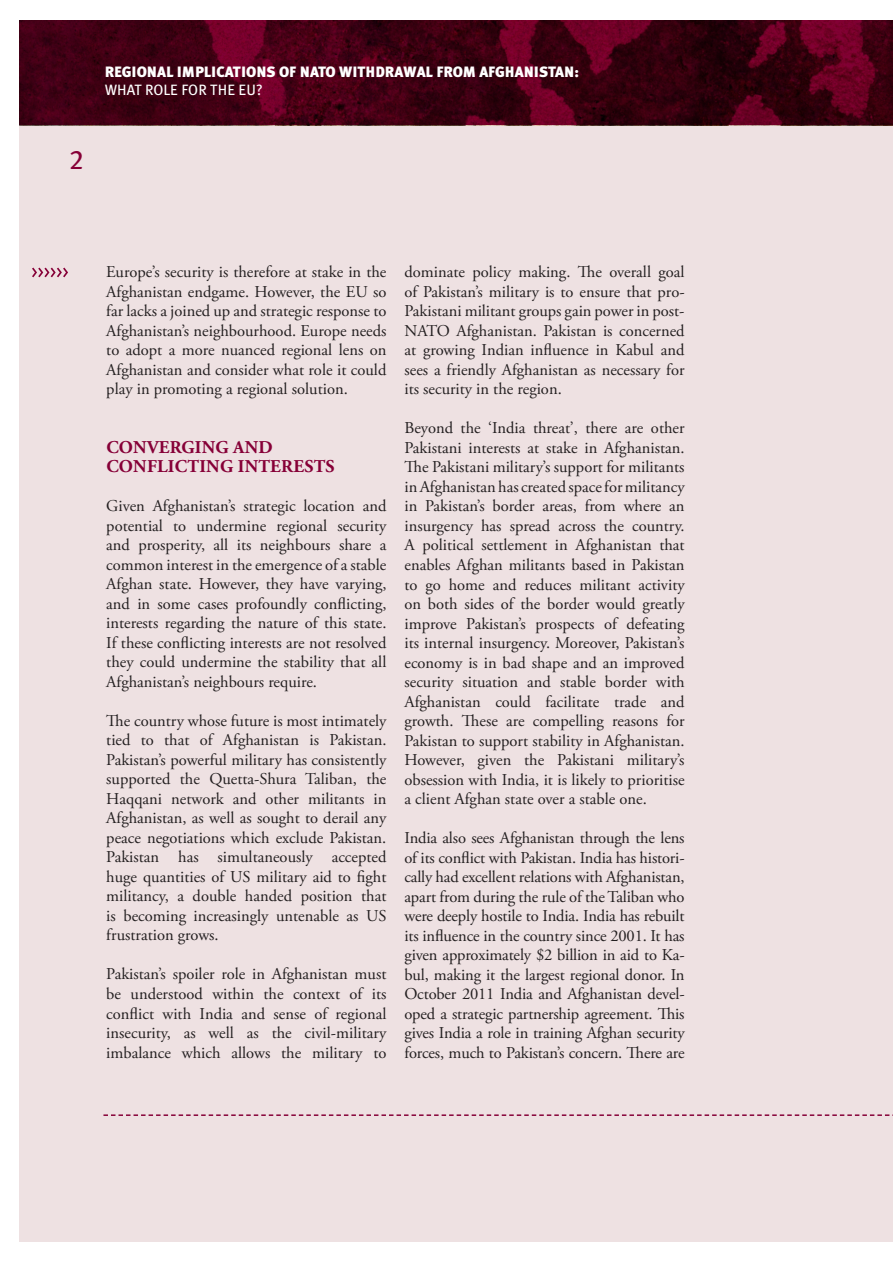
<style>
.page{position:relative;width:893px;height:1263px;background:#fff}
.page>*{position:absolute;margin:0;border:0;box-sizing:border-box;transform-origin:0 0}
.t1{font:27px "Meta Plus Book Caps";color:#860037}
.t2{font:700 18px/19.5px "Adobe Garamond Pro";letter-spacing:.015em;color:#860037}
.t3{font:16.5px/19.5px "Adobe Garamond Pro";color:#231f20;text-align:justify}
.t4{font:900 15px "Meta Plus";color:#fff}
.t5{font:15px "Meta Plus";letter-spacing:.155em;color:#fff}
</style>
<div class="page">
<div style="left:20px;top:22px;width:873px;height:1220px;background:#eee1e2"></div>
<img style="left:20px;top:21px;width:873px;height:104px">
<svg style="left:32px;top:268px;width:36px;height:9px"></svg>
<svg style="left:103px;top:1114px;width:790px;height:2px"></svg>
<h1 class="t1" style="left:69px;top:144px;width:16px">2</h1>
<p class="t4" style="left:105px;top:63px;width:205px">REGIONAL IMPLICATIONS OF NATO</p>
<p class="t4" style="left:339px;top:63px;width:241px">WITHDRAWAL FROM AFGHANISTAN:</p>
<p class="t5" style="left:105px;top:82px;width:160px">WHAT ROLE FOR THE EU?</p>
<p class="t3" style="left:106px;top:263px;width:282px">Europe’s security is therefore at stake in the Afghanistan endgame. However, the EU so far lacks a joined up and strategic response to Afghanistan’s neighbourhood. Europe needs to adopt a more nuanced regional lens on Afghanistan and consider what role it could play in promoting a regional solution.</p>
<p class="t2" style="left:106px;top:438px;width:230px">CONVERGING AND<br>CONFLICTING INTERESTS</p>
<p class="t3" style="left:106px;top:497px;width:282px">Given Afghanistan’s strategic location and potential to undermine regional security and prosperity, all its neighbours share a common interest in the emergence of a stable Afghan state. However, they have varying, and in some cases profoundly conflicting, interests regarding the nature of this state.<br>If these conflicting interests are not resolved they could undermine the stability that all Afghanistan’s neighbours require.</p>
<p class="t3" style="left:106px;top:711px;width:282px">The country whose future is most intimately tied to that of Afghanistan is Pakistan.<br>Pakistan’s powerful military has consistently supported the Quetta-Shura Taliban, the Haqqani network and other militants in Afghanistan, as well as sought to derail any peace negotiations which exclude Pakistan.<br>Pakistan has simultaneously accepted huge quantities of US military aid to fight militancy, a double handed position that is becoming increasingly untenable as US frustration grows.</p>
<p class="t3" style="left:106px;top:965px;width:282px">Pakistan’s spoiler role in Afghanistan must be understood within the context of its conflict with India and sense of regional insecurity, as well as the civil-military imbalance which allows the military to</p>
<p class="t3" style="left:404px;top:263px;width:282px">dominate policy making. The overall goal of Pakistan’s military is to ensure that pro-Pakistani militant groups gain power in post-NATO Afghanistan. Pakistan is concerned at growing Indian influence in Kabul and sees a friendly Afghanistan as necessary for its security in the region.</p>
<p class="t3" style="left:404px;top:419px;width:282px">Beyond the ‘India threat’, there are other Pakistani interests at stake in Afghanistan.<br>The Pakistani military’s support for militants in Afghanistan has created space for militancy in Pakistan’s border areas, from where an insurgency has spread across the country.<br>A political settlement in Afghanistan that enables Afghan militants based in Pakistan to go home and reduces militant activity on both sides of the border would greatly improve Pakistan’s prospects of defeating its internal insurgency. Moreover, Pakistan’s economy is in bad shape and an improved security situation and stable border with Afghanistan could facilitate trade and growth. These are compelling reasons for Pakistan to support stability in Afghanistan.<br>However, given the Pakistani military’s obsession with India, it is likely to prioritise a client Afghan state over a stable one.</p>
<p class="t3" style="left:404px;top:829px;width:282px">India also sees Afghanistan through the lens of its conflict with Pakistan. India has histori&shy;cally had excellent relations with Afghanistan, apart from during the rule of the Taliban who were deeply hostile to India. India has rebuilt its influence in the country since 2001. It has given approximately $2 billion in aid to Ka&shy;bul, making it the largest regional donor. In October 2011 India and Afghanistan devel&shy;oped a strategic partnership agreement. This gives India a role in training Afghan security forces, much to Pakistan’s concern. There are</p>
</div>
